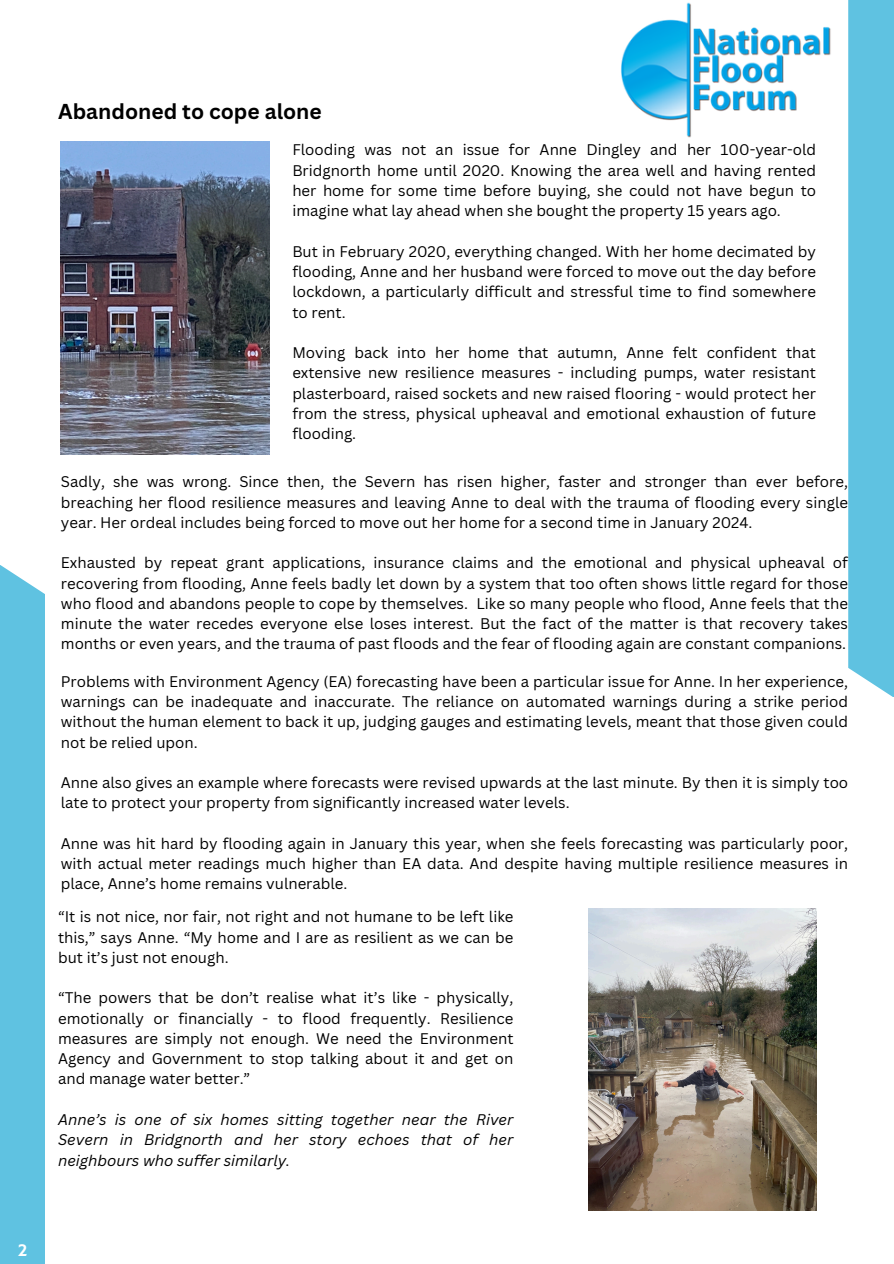
<style>
.page{position:relative;width:894px;height:1264px;background:#fff}
.page>*{position:absolute;margin:0;border:0;box-sizing:border-box;transform-origin:0 0}
.t1{font:700 21px "Canva Sans";color:#000}
.t2{font:18px "Hammersmith One";color:#fff}
.t3{font:15px/20.2px "Canva Sans";color:#000;text-align:justify}
.t4{font:italic 15px/20.2px "Canva Sans";color:#000;text-align:justify}
</style>
<div class="page">
<div style="left:0;top:565px;width:45px;height:698px;background:#5fc2e1"></div>
<div style="left:848px;top:0;width:45px;height:697px;background:#5fc2e1"></div>
<img style="left:621px;top:2px;width:210px;height:136px">
<img style="left:61px;top:141px;width:208px;height:313px">
<img style="left:588px;top:908px;width:228px;height:302px">
<p class="t2" style="left:17px;top:1239px;width:12px">2</p>
<p class="t1" style="left:58px;top:97px;width:265px">Abandoned to cope alone</p>
<p class="t3" style="left:292px;top:139px;width:525px">Flooding was not an issue for Anne Dingley and her 100-year-old Bridgnorth home until 2020. Knowing the area well and having rented her home for some time before buying, she could not have begun to imagine what lay ahead when she bought the property 15 years ago.</p>
<p class="t3" style="left:292px;top:241px;width:525px">But in February 2020, everything changed. With her home decimated by flooding, Anne and her husband were forced to move out the day before lockdown, a particularly difficult and stressful time to find somewhere to rent.</p>
<p class="t3" style="left:292px;top:342px;width:525px">Moving back into her home that autumn, Anne felt confident that extensive new resilience measures - including pumps, water resistant plasterboard, raised sockets and new raised flooring - would protect her from the stress, physical upheaval and emotional exhaustion of future flooding.</p>
<h1 class="t3" style="left:61px;top:471px;width:788px">Sadly, she was wrong. Since then, the Severn has risen higher, faster and stronger than ever before, breaching her flood resilience measures and leaving Anne to deal with the trauma of flooding every single year. Her ordeal includes being forced to move out her home for a second time in January 2024.</h1>
<p class="t3" style="left:61px;top:552px;width:788px">Exhausted by repeat grant applications, insurance claims and the emotional and physical upheaval of recovering from flooding, Anne feels badly let down by a system that too often shows little regard for those who flood and abandons people to cope by themselves. Like so many people who flood, Anne feels that the minute the water recedes everyone else loses interest. But the fact of the matter is that recovery takes months or even years, and the trauma of past floods and the fear of flooding again are constant companions.</p>
<p class="t3" style="left:61px;top:671px;width:788px">Problems with Environment Agency (EA) forecasting have been a particular issue for Anne. In her experience, warnings can be inadequate and inaccurate. The reliance on automated warnings during a strike period without the human element to back it up, judging gauges and estimating levels, meant that those given could not be relied upon.</p>
<p class="t3" style="left:61px;top:772px;width:788px">Anne also gives an example where forecasts were revised upwards at the last minute. By then it is simply too late to protect your property from significantly increased water levels.</p>
<p class="t3" style="left:61px;top:833px;width:788px">Anne was hit hard by flooding again in January this year, when she feels forecasting was particularly poor, with actual meter readings much higher than EA data. And despite having multiple resilience measures in place, Anne’s home remains vulnerable.</p>
<p class="t3" style="left:58px;top:906px;width:457px">“It is not nice, nor fair, not right and not humane to be left like this,” says Anne. “My home and I are as resilient as we can be but it’s just not enough.</p>
<p class="t3" style="left:58px;top:987px;width:457px">“The powers that be don’t realise what it’s like - physically, emotionally or financially - to flood frequently. Resilience measures are simply not enough. We need the Environment Agency and Government to stop talking about it and get on and manage water better.”</p>
<p class="t4" style="left:58px;top:1109px;width:457px">Anne’s is one of six homes sitting together near the River Severn in Bridgnorth and her story echoes that of her neighbours who suffer similarly.</p>
</div>
